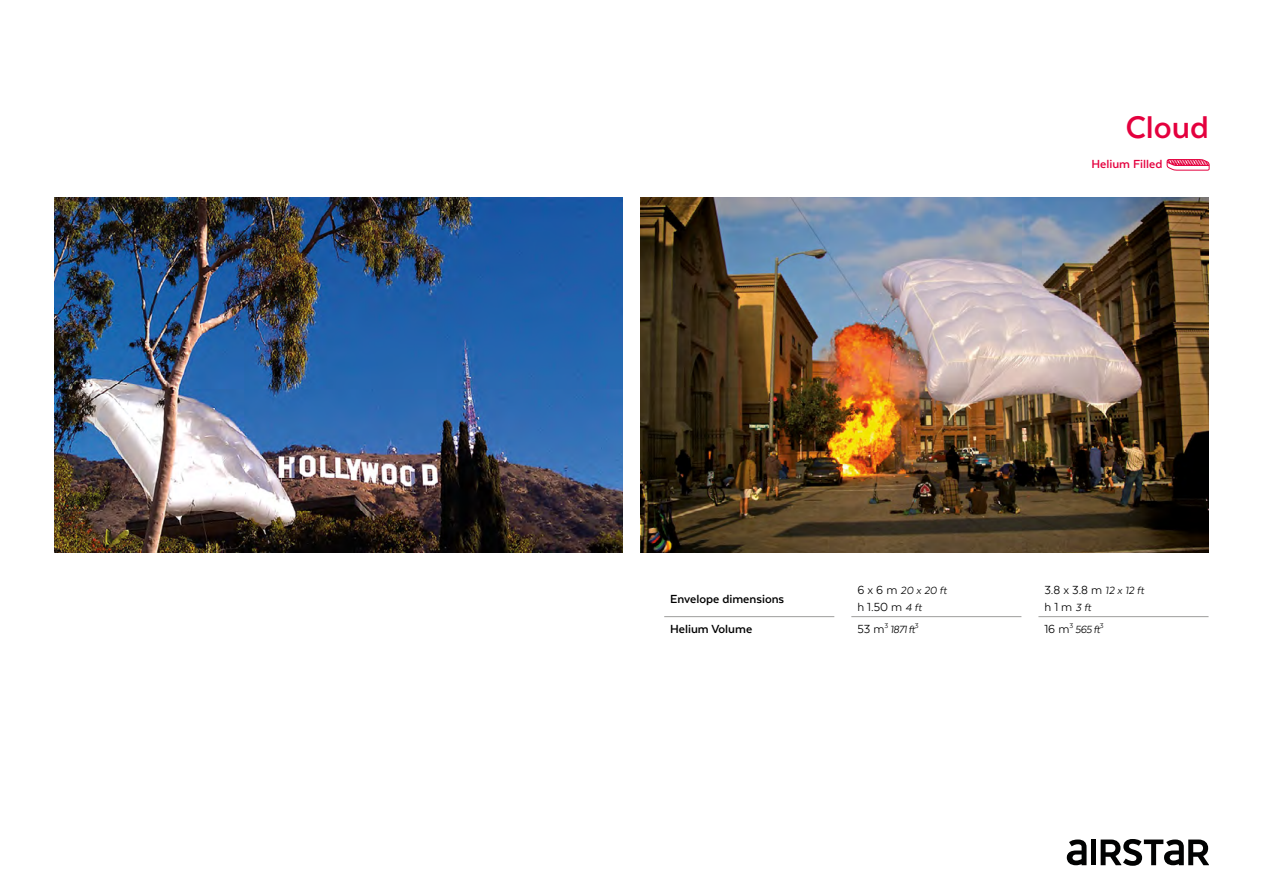
<style>
.page{position:relative;width:1263px;height:893px;background:#fff}
.page>*{position:absolute;margin:0;border:0;box-sizing:border-box;transform-origin:0 0}
.t1{font:700 36px "Texta";color:#e4003e}
.t2{font:700 13.5px "Texta Alt";color:#000}
.t3{font:13.5px/16.2px "Texta Alt";color:#000}
.t4{font:700 13.5px "Texta Alt";color:#e4003e}
.t5{font:italic 12px "Texta Alt";letter-spacing:-.04em;color:#000}
.s1{font-style:normal;font-size:13.5px}
.s2{font-style:italic;font-size:12px}
</style>
<div class="page">
<svg style="left:1167px;top:159px;width:43px;height:12px"></svg>
<hr style="left:664px;top:616px;width:170px;height:1px;background:#9d9d9c">
<hr style="left:851px;top:616px;width:170px;height:1px;background:#9d9d9c">
<hr style="left:1038px;top:616px;width:170px;height:1px;background:#9d9d9c">
<div style="left:1091px;top:839px;width:5px;height:26px;background:#010202"></div>
<svg style="left:1101px;top:839px;width:108px;height:27px"></svg>
<svg style="left:1066px;top:839px;width:20px;height:26px"></svg>
<img style="left:54px;top:198px;width:569px;height:355px">
<img style="left:640px;top:198px;width:569px;height:355px">
<h1 class="t1" style="left:1126px;top:109px;width:85px">Cloud</h1>
<p class="t4" style="left:1091px;top:157px;width:72px">Helium Filled</p>
<p class="t2" style="left:670px;top:592px;width:116px">Envelope dimensions</p>
<p class="t5" style="left:857px;top:585px;width:91px"><span class="s1">6 x 6 m</span> 20 x 20 ft</p>
<p class="t3" style="left:857px;top:598px;width:66px">h 1.50 m <span class="s2">4 ft</span></p>
<p class="t3" style="left:1044px;top:582px;width:101px">3.8 x 3.8 m <span class="s2">12 x 12 ft </span>h 1 m <span class="s2">3 ft</span></p>
<p class="t2" style="left:670px;top:622px;width:84px">Helium Volume</p>
<p class="t5" style="left:857px;top:623px;width:63px"><span class="s1">53 m</span><sup>3</sup> 1871 ft<sup>3</sup></p>
<p class="t5" style="left:1044px;top:623px;width:61px"><span class="s1">16 m</span><sup>3</sup> 565 ft<sup>3</sup></p>
</div>
